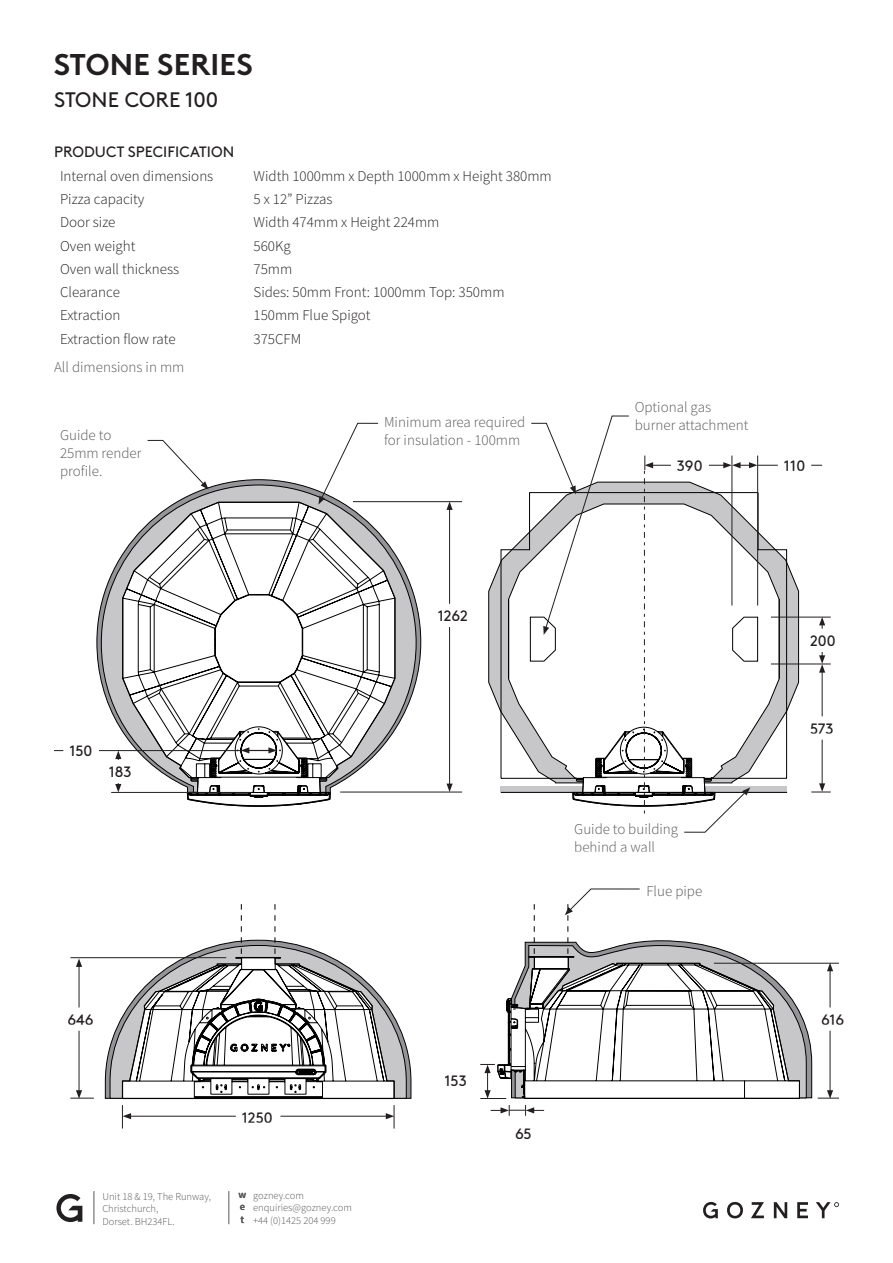
<style>
.page{position:relative;width:893px;height:1263px;background:#fff}
.page>*{position:absolute;margin:0;border:0;box-sizing:border-box;transform-origin:0 0}
.Chapter{font:700 30px "Brown";letter-spacing:.005em;color:#231f20}
.Heading{font:21px "Brown";color:#231f20}
.t1{font:300 15px "Source Sans Pro";color:#231f20}
.Body{font:300 15px/18px "Source Sans Pro";color:#57585a}
.Sub_Heading{font:15px "Brown";color:#231f20}
.t2{font:300 10.5px/12.6px "Source Sans Pro";color:#57585a}
.t3{font:600 10.5px/12.6px "Source Sans Pro";color:#57585a}
</style>
<div class="page">
<hr style="left:228px;top:1191px;width:1px;height:33px;background:#57585a">
<hr style="left:94px;top:1191px;width:1px;height:33px;background:#57585a">
<svg style="left:703px;top:1202px;width:15px;height:16px"></svg>
<svg style="left:727px;top:1202px;width:37px;height:16px"></svg>
<svg style="left:774px;top:1202px;width:13px;height:16px"></svg>
<svg style="left:797px;top:1202px;width:11px;height:16px"></svg>
<svg style="left:816px;top:1202px;width:23px;height:16px"></svg>
<svg style="left:56px;top:1194px;width:26px;height:28px"></svg>
<svg style="left:488px;top:481px;width:311px;height:297px"></svg>
<svg style="left:758px;top:492px;width:29px;height:300px"></svg>
<hr style="left:501px;top:792px;width:286px;height:1px;background:#000">
<svg style="left:96px;top:479px;width:325px;height:313px"></svg>
<svg style="left:101px;top:484px;width:316px;height:308px"></svg>
<svg style="left:122px;top:502px;width:273px;height:290px"></svg>
<hr style="left:714px;top:963px;width:125px;height:1px;background:#231f20">
<hr style="left:340px;top:792px;width:122px;height:1px;background:#231f20">
<hr style="left:111px;top:792px;width:140px;height:1px;background:#231f20">
<hr style="left:353px;top:501px;width:109px;height:1px;background:#231f20">
<svg style="left:114px;top:440px;width:95px;height:50px"></svg>
<svg style="left:318px;top:423px;width:89px;height:82px"></svg>
<svg style="left:181px;top:594px;width:156px;height:212px"></svg>
<hr style="left:129px;top:1116px;width:259px;height:1px;background:#231f20">
<svg style="left:122px;top:1105px;width:9px;height:23px"></svg>
<svg style="left:386px;top:1105px;width:9px;height:23px"></svg>
<hr style="left:54px;top:750px;width:221px;height:1px;background:#231f20">
<svg style="left:491px;top:1105px;width:53px;height:11px"></svg>
<hr style="left:449px;top:507px;width:1px;height:279px;background:#231f20">
<svg style="left:446px;top:783px;width:7px;height:9px"></svg>
<svg style="left:446px;top:501px;width:7px;height:9px"></svg>
<svg style="left:115px;top:750px;width:6px;height:42px"></svg>
<hr style="left:79px;top:964px;width:1px;height:129px;background:#231f20">
<svg style="left:70px;top:1090px;width:24px;height:9px"></svg>
<svg style="left:76px;top:958px;width:6px;height:9px"></svg>
<hr style="left:830px;top:969px;width:1px;height:124px;background:#231f20">
<svg style="left:818px;top:1090px;width:21px;height:9px"></svg>
<svg style="left:827px;top:963px;width:6px;height:8px"></svg>
<div style="left:64px;top:1010px;width:33px;height:18px;background:#fff"></div>
<div style="left:818px;top:1010px;width:30px;height:18px;background:#fff"></div>
<div style="left:239px;top:1108px;width:38px;height:18px;background:#fff"></div>
<div style="left:435px;top:607px;width:38px;height:17px;background:#fff"></div>
<div style="left:66px;top:742px;width:30px;height:17px;background:#fff"></div>
<div style="left:106px;top:763px;width:29px;height:17px;background:#fff"></div>
<div style="left:57px;top:426px;width:88px;height:57px;background:#fff"></div>
<div style="left:381px;top:413px;width:147px;height:40px;background:#fff"></div>
<hr style="left:822px;top:623px;width:1px;height:35px;background:#231f20">
<svg style="left:819px;top:618px;width:6px;height:7px"></svg>
<hr style="left:822px;top:670px;width:1px;height:116px;background:#231f20">
<svg style="left:819px;top:655px;width:6px;height:18px"></svg>
<svg style="left:811px;top:783px;width:20px;height:10px"></svg>
<svg style="left:497px;top:416px;width:261px;height:416px"></svg>
<hr style="left:771px;top:617px;width:60px;height:1px;background:#231f20">
<hr style="left:771px;top:664px;width:60px;height:1px;background:#231f20">
<div style="left:807px;top:632px;width:32px;height:17px;background:#fff"></div>
<div style="left:807px;top:719px;width:32px;height:18px;background:#fff"></div>
<div style="left:571px;top:819px;width:110px;height:36px;background:#fff"></div>
<div style="left:632px;top:398px;width:119px;height:35px;background:#fff"></div>
<svg style="left:105px;top:958px;width:307px;height:141px"></svg>
<svg style="left:109px;top:958px;width:298px;height:141px"></svg>
<svg style="left:122px;top:904px;width:273px;height:195px"></svg>
<svg style="left:480px;top:888px;width:326px;height:211px"></svg>
<hr style="left:758px;top:465px;width:64px;height:1px;background:#231f20">
<div style="left:781px;top:457px;width:27px;height:17px;background:#fff"></div>
<div style="left:674px;top:457px;width:32px;height:17px;background:#fff"></div>
<hr style="left:70px;top:957px;width:156px;height:1px;background:#231f20">
<p class="Chapter" style="left:54px;top:41px;width:200px">STONE SERIES</p>
<p class="Heading" style="left:54px;top:84px;width:166px">STONE CORE 100</p>
<p class="Sub_Heading" style="left:54px;top:141px;width:182px">PRODUCT SPECIFICATION</p>
<p class="t1" style="left:60px;top:167px;width:155px">Internal oven dimensions</p>
<p class="t1" style="left:254px;top:167px;width:300px">Width 1000mm x Depth 1000mm x Height 380mm</p>
<p class="t1" style="left:60px;top:190px;width:86px">Pizza capacity</p>
<p class="t1" style="left:254px;top:190px;width:80px">5 x 12” Pizzas</p>
<p class="t1" style="left:60px;top:213px;width:57px">Door size</p>
<p class="t1" style="left:254px;top:213px;width:187px">Width 474mm x Height 224mm</p>
<p class="t1" style="left:60px;top:236px;width:77px">Oven weight</p>
<p class="t1" style="left:254px;top:236px;width:39px">560Kg</p>
<p class="t1" style="left:60px;top:260px;width:121px">Oven wall thickness</p>
<p class="t1" style="left:254px;top:260px;width:40px">75mm</p>
<p class="t1" style="left:60px;top:283px;width:61px">Clearance</p>
<p class="t1" style="left:254px;top:283px;width:252px">Sides: 50mm Front: 1000mm Top: 350mm</p>
<p class="t1" style="left:60px;top:306px;width:62px">Extraction</p>
<p class="t1" style="left:254px;top:306px;width:118px">150mm Flue Spigot</p>
<p class="t1" style="left:60px;top:329px;width:117px">Extraction flow rate</p>
<p class="t1" style="left:254px;top:329px;width:49px">375CFM</p>
<p class="Body" style="left:54px;top:358px;width:132px">All dimensions in mm</p>
<p class="Body" style="left:60px;top:426px;width:83px">Guide to<br>25mm render profile.</p>
<p class="Sub_Heading" style="left:69px;top:740px;width:25px">150</p>
<p class="Sub_Heading" style="left:109px;top:760px;width:24px">183</p>
<p class="Body" style="left:384px;top:413px;width:143px">Minimum area required for insulation - 100mm</p>
<p class="Body" style="left:635px;top:398px;width:115px">Optional gas burner attachment</p>
<p class="Sub_Heading" style="left:677px;top:454px;width:27px">390</p>
<p class="Sub_Heading" style="left:784px;top:454px;width:23px">110</p>
<p class="Sub_Heading" style="left:438px;top:604px;width:32px">1262</p>
<p class="Body" style="left:574px;top:820px;width:105px">Guide to building behind a wall</p>
<p class="Body" style="left:646px;top:882px;width:57px">Flue pipe</p>
<p class="Sub_Heading" style="left:810px;top:629px;width:27px">200</p>
<p class="Sub_Heading" style="left:810px;top:717px;width:25px">573</p>
<p class="Sub_Heading" style="left:67px;top:1008px;width:28px">646</p>
<p class="Sub_Heading" style="left:821px;top:1008px;width:25px">616</p>
<p class="Sub_Heading" style="left:242px;top:1106px;width:32px">1250</p>
<p class="t2" style="left:102px;top:1190px;width:110px">Unit 18 &amp; 19, The Runway,<br>Christchurch,<br>Dorset. BH234FL.</p>
<p class="t2" style="left:253px;top:1189px;width:100px">gozney.com enquiries@gozney.com +44 (0)1425 204 999</p>
<p class="t3" style="left:239px;top:1188px;width:9px">w e t</p>
<p class="Sub_Heading" style="left:444px;top:1069px;width:24px">153</p>
<p class="Sub_Heading" style="left:515px;top:1123px;width:18px">65</p>
</div>
